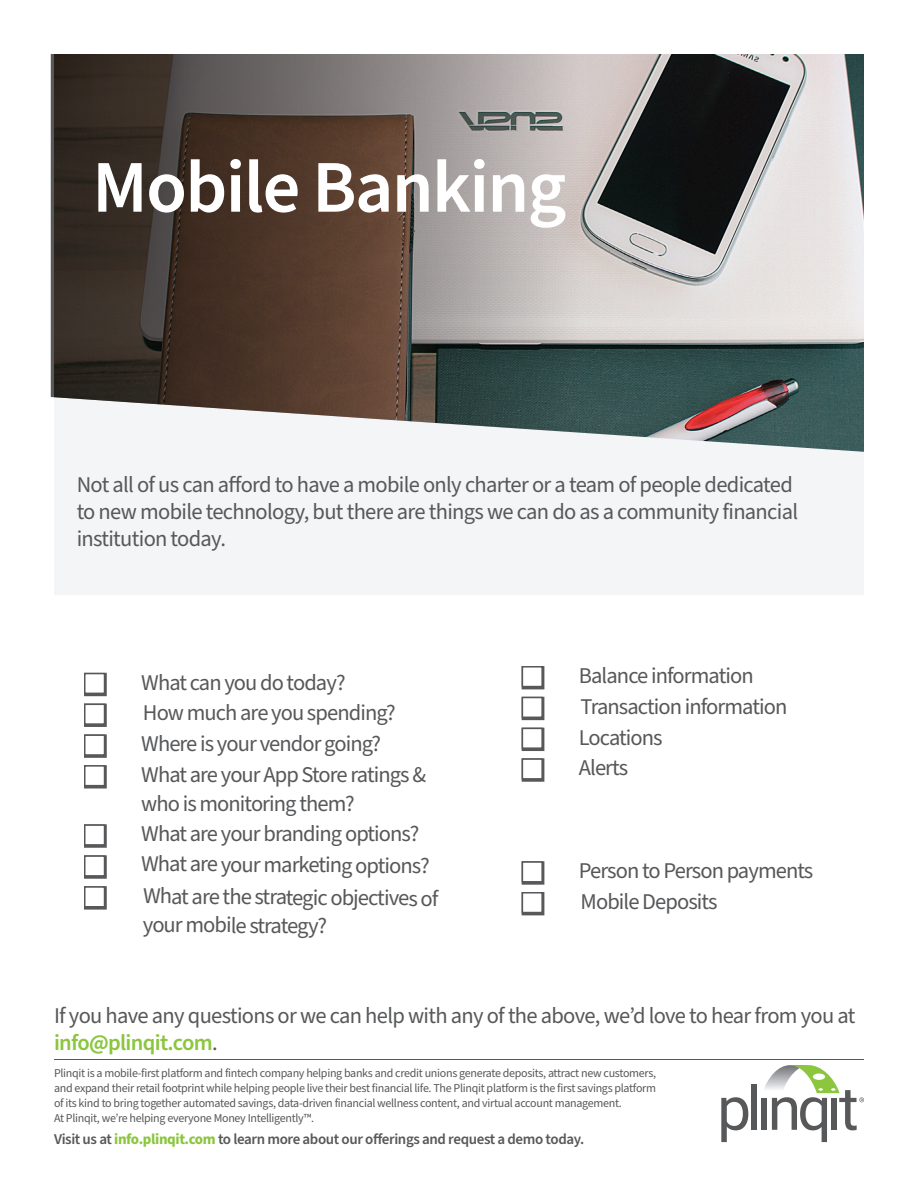
<style>
.page{position:relative;width:918px;height:1188px;background:#fff}
.page>*{position:absolute;margin:0;border:0;box-sizing:border-box;transform-origin:0 0}
.t1{font:600 74.25px "Source Sans Pro";letter-spacing:-.02em;color:#fff}
.t2{font:22.5px/27px "Source Sans Pro";letter-spacing:-.04em;color:#57585a}
.t3{font:600 15px "Source Sans Pro";letter-spacing:-.025em;color:#57585a}
.t4{font:12px "Source Sans Pro";letter-spacing:-.025em;color:#57585a}
.s1{font-weight:600;color:#8bc63e}
.s2{font-weight:700;color:#8bc63e}
</style>
<div class="page">
<div style="left:54px;top:452px;width:810px;height:143px;background:#f4f5f6"></div>
<svg style="left:51px;top:54px;width:810px;height:398px;background:#7a7470"></svg>
<hr style="left:54px;top:1059px;width:810px;height:1px;background:#57585a">
<svg style="left:721px;top:1097px;width:27px;height:45px"></svg>
<div style="left:751px;top:1084px;width:6px;height:46px;background:#57585a"></div>
<div style="left:762px;top:1098px;width:5px;height:32px;background:#57585a"></div>
<svg style="left:764px;top:1075px;width:8px;height:14px"></svg>
<svg style="left:772px;top:1065px;width:92px;height:77px"></svg>
<svg style="left:84px;top:673px;width:23px;height:23px"></svg>
<div style="left:84px;top:673px;width:21px;height:21px;background:#fff;border:2px solid #57585a"></div>
<svg style="left:84px;top:704px;width:23px;height:23px"></svg>
<div style="left:84px;top:704px;width:21px;height:21px;background:#fff;border:2px solid #57585a"></div>
<svg style="left:84px;top:734px;width:23px;height:24px"></svg>
<div style="left:84px;top:734px;width:21px;height:22px;background:#fff;border:2px solid #57585a"></div>
<svg style="left:84px;top:765px;width:23px;height:24px"></svg>
<div style="left:84px;top:765px;width:21px;height:21px;background:#fff;border:2px solid #57585a"></div>
<svg style="left:84px;top:824px;width:23px;height:24px"></svg>
<div style="left:84px;top:824px;width:21px;height:22px;background:#fff;border:2px solid #57585a"></div>
<svg style="left:84px;top:855px;width:23px;height:24px"></svg>
<div style="left:84px;top:855px;width:21px;height:22px;background:#fff;border:2px solid #57585a"></div>
<svg style="left:84px;top:886px;width:23px;height:24px"></svg>
<div style="left:84px;top:886px;width:21px;height:22px;background:#fff;border:2px solid #57585a"></div>
<div style="left:522px;top:666px;width:22px;height:23px;background:#57585a"></div>
<div style="left:522px;top:666px;width:21px;height:21px;background:#fff;border:2px solid #57585a"></div>
<div style="left:522px;top:697px;width:22px;height:23px;background:#57585a"></div>
<div style="left:522px;top:697px;width:21px;height:21px;background:#fff;border:2px solid #57585a"></div>
<div style="left:522px;top:728px;width:22px;height:23px;background:#57585a"></div>
<div style="left:522px;top:728px;width:21px;height:21px;background:#fff;border:2px solid #57585a"></div>
<svg style="left:522px;top:758px;width:22px;height:24px"></svg>
<div style="left:522px;top:758px;width:21px;height:22px;background:#fff;border:2px solid #57585a"></div>
<svg style="left:522px;top:861px;width:22px;height:24px"></svg>
<div style="left:522px;top:861px;width:21px;height:22px;background:#fff;border:2px solid #57585a"></div>
<div style="left:522px;top:892px;width:22px;height:23px;background:#57585a"></div>
<div style="left:522px;top:892px;width:21px;height:21px;background:#fff;border:2px solid #57585a"></div>
<p class="t1" style="left:92px;top:137px;width:476px">Mobile Banking</p>
<p class="t2" style="left:77px;top:472px;width:723px">Not all of us can afford to have a mobile only charter or a team of people dedicated to new mobile technology, but there are things we can do as a community financial institution today.</p>
<p class="t2" style="left:141px;top:669px;width:206px">What can you do today?</p>
<p class="t2" style="left:143px;top:700px;width:254px">How much are you spending?</p>
<p class="t2" style="left:141px;top:731px;width:241px">Where is your vendor going?</p>
<p class="t2" style="left:141px;top:762px;width:286px">What are your App Store ratings &amp;</p>
<p class="t2" style="left:141px;top:790px;width:215px">who is monitoring them?</p>
<p class="t2" style="left:141px;top:821px;width:280px">What are your branding options?</p>
<p class="t2" style="left:142px;top:849px;width:290px;rotate:1deg">What are your marketing options?</p>
<p class="t2" style="left:143px;top:882px;width:297px;rotate:1deg">What are the strategic objectives of</p>
<p class="t2" style="left:143px;top:911px;width:186px;rotate:1deg">your mobile strategy?</p>
<p class="t2" style="left:579px;top:663px;width:176px">Balance information</p>
<p class="t2" style="left:581px;top:693px;width:208px">Transaction information</p>
<p class="t2" style="left:579px;top:724px;width:85px">Locations</p>
<p class="t2" style="left:579px;top:755px;width:51px">Alerts</p>
<p class="t2" style="left:579px;top:858px;width:236px">Person to Person payments</p>
<p class="t2" style="left:581px;top:889px;width:138px">Mobile Deposits</p>
<p class="t2" style="left:54px;top:1002px;width:803px">If you have any questions or we can help with any of the above, we’d love to hear from you at <span class="s1">info@plinqit.com</span>.</p>
<p class="t4" style="left:54px;top:1065px;width:604px">Plinqit is a mobile-first platform and fintech company helping banks and credit unions generate deposits, attract new customers,</p>
<p class="t4" style="left:54px;top:1080px;width:604px">and expand their retail footprint while helping people live their best financial life. The Plinqit platform is the first savings platform</p>
<p class="t4" style="left:54px;top:1095px;width:569px">of its kind to bring together automated savings, data-driven financial wellness content, and virtual account management.</p>
<p class="t4" style="left:54px;top:1110px;width:262px">At Plinqit, we’re helping everyone Money Intelligently™.</p>
<p class="t3" style="left:54px;top:1129px;width:532px">Visit us at <span class="s2">info.plinqit.com</span> to learn more about our offerings and request a demo today.</p>
</div>
